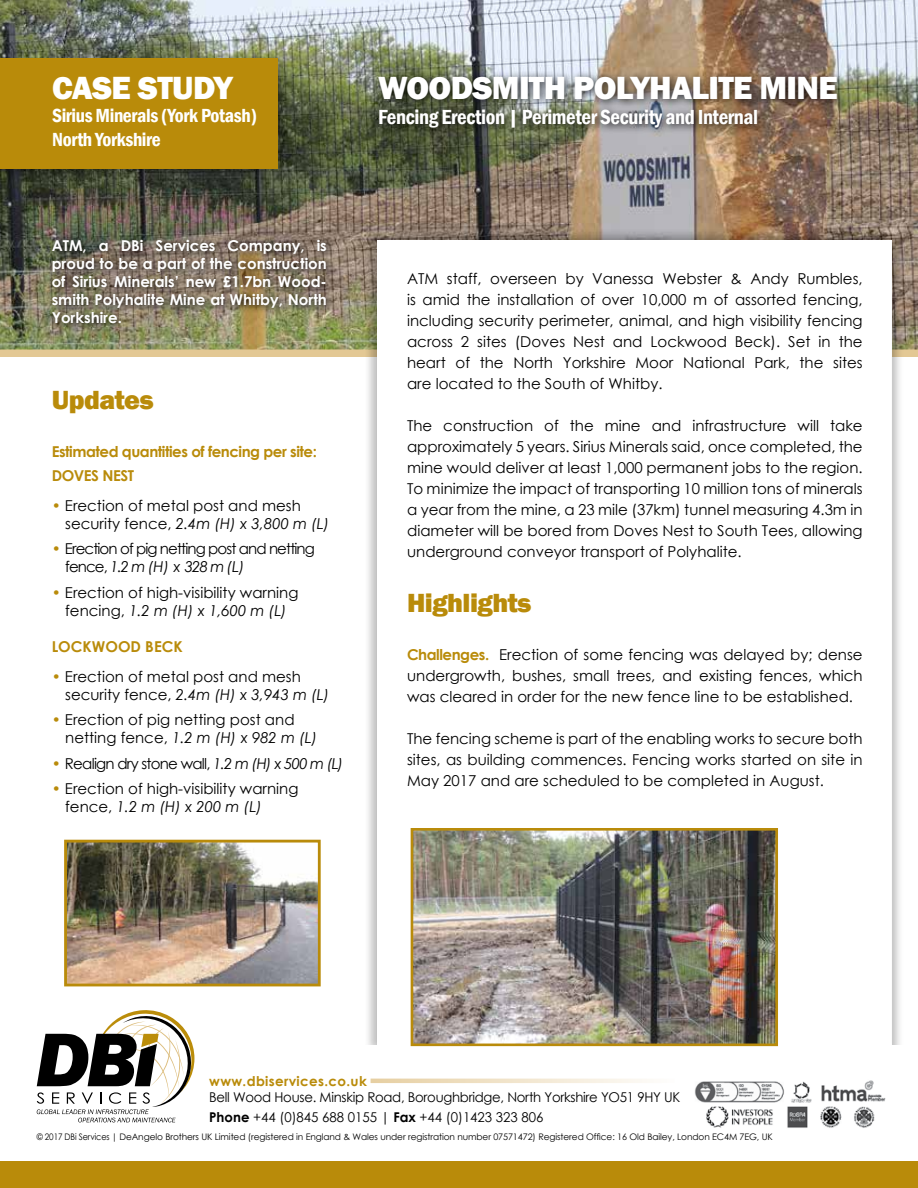
<style>
.page{position:relative;width:918px;height:1188px;background:#fff}
.page>*{position:absolute;margin:0;border:0;box-sizing:border-box;transform-origin:0 0}
.t1{font:800 33px "Franklin Gothic";letter-spacing:-.02em;color:#fff}
.t2{font:800 27px "Franklin Gothic";letter-spacing:-.02em;color:#b98b0a}
.t3{font:600 condensed 21px "Franklin Gothic";letter-spacing:-.02em;color:#fff}
.t4{font:600 condensed 19.5px/24px "Franklin Gothic";letter-spacing:-.02em;color:#fff}
.t5{font:15px/21px "Century Gothic";color:#000;text-align:justify}
.t6{font:700 15px/18px "Century Gothic";color:#fff;text-align:justify}
.t7{font:15px/18px "Century Gothic";letter-spacing:-.06em;color:#000}
.t8{font:700 15px/24px "Century Gothic";letter-spacing:-.03em;color:#b98b0a}
.t9{font:15px "Century Gothic";letter-spacing:-.05em;color:#000}
.t10{font:700 15px "Century Gothic";color:#b98b0a}
.t11{font:13.5px/19.5px "Century Gothic";letter-spacing:-.02em;color:#000}
.t12{font:700 13.5px "Century Gothic";letter-spacing:.025em;color:#b98b0a}
.t13{font:9px "Century Gothic";letter-spacing:-.01em;color:#000;scale:.9 1}
.s1{color:#b98b0a}
.s2{font-style:italic}
.s3{font-weight:700;color:#b98b0a}
.s4{font-weight:700}
</style>
<div class="page">
<svg style="left:371px;top:1079px;width:276px;height:4px"></svg>
<img style="left:0;top:0;width:918px;height:350px">
<div style="left:0;top:350px;width:918px;height:7px;background:#e3c894"></div>
<div style="left:375px;top:237px;width:529px;height:827px;background:#000;opacity:.24"></div>
<div style="left:364px;top:228px;width:529px;height:827px;background:#000;opacity:.24"></div>
<div style="left:377px;top:240px;width:514px;height:811px;background:#fff"></div>
<div style="left:364px;top:1045px;width:540px;height:19px;background:#fff"></div>
<img style="left:415px;top:832px;width:359px;height:210px">
<div style="left:411px;top:828px;width:367px;height:218px;border:3px solid #b98b0a"></div>
<div style="left:373px;top:70px;width:473px;height:68px;background:#000;opacity:.75"></div>
<svg style="left:37px;top:1010px;width:157px;height:112px"></svg>
<img style="left:68px;top:844px;width:249px;height:138px">
<div style="left:64px;top:840px;width:257px;height:146px;border:3px solid #b98b0a"></div>
<div style="left:0;top:1161px;width:918px;height:27px;background:#b98b0a"></div>
<div style="left:47px;top:234px;width:288px;height:99px;background:#000;opacity:.95"></div>
<div style="left:0;top:55px;width:291px;height:126px;background:#000;opacity:.34"></div>
<div style="left:0;top:58px;width:278px;height:111px;background:#b98b0a"></div>
<img style="left:695px;top:1081px;width:89px;height:22px">
<img style="left:791px;top:1081px;width:21px;height:22px">
<img style="left:821px;top:1080px;width:65px;height:22px">
<img style="left:706px;top:1106px;width:169px;height:22px">
<h1 class="t1" style="left:52px;top:66px;width:182px">CASE STUDY</h1>
<h3 class="t4" style="left:52px;top:103px;width:206px">Sirius Minerals (York Potash)<br>North Yorkshire</h3>
<h1 class="t1" style="left:378px;top:66px;width:461px">WOODSMITH POLYHALITE MINE</h1>
<h3 class="t3" style="left:378px;top:103px;width:382px">Fencing Erection | Perimeter Security and Internal</h3>
<p class="t6" style="left:52px;top:236px;width:277px">ATM, a DBi Services Company, is proud to be a part of the construction of Sirius Minerals’ new £1.7bn Wood&shy;smith Polyhalite Mine at Whitby, North Yorkshire.</p>
<h2 class="t2" style="left:52px;top:382px;width:104px">Updates</h2>
<p class="t8" style="left:52px;top:439px;width:267px">Estimated quantities of fencing per site:<br>DOVES NEST</p>
<p class="t5" style="left:65px;top:496px;width:266px;line-height:18px;text-indent:-14px"><span class="s1">•</span> Erection of metal post and mesh security fence, <span class="s2">2.4m (H) x 3,800 m (L)</span></p>
<p class="t7" style="left:65px;top:540px;width:251px;text-indent:-14px"><span class="s1">•</span> Erection of pig netting post and netting fence, <span class="s2">1.2 m (H) x 328 m (L)</span></p>
<p class="t5" style="left:52px;top:583px;width:248px;line-height:18px;text-align:center"><span class="s1">•</span> Erection of high-visibility warning fencing, <span class="s2">1.2 m (H) x 1,600 m (L)</span></p>
<p class="t10" style="left:52px;top:635px;width:133px">LOCKWOOD BECK</p>
<p class="t5" style="left:65px;top:667px;width:266px;line-height:18px;text-indent:-14px"><span class="s1">•</span> Erection of metal post and mesh security fence, <span class="s2">2.4m (H) x 3,943 m (L)</span></p>
<p class="t5" style="left:65px;top:711px;width:254px;line-height:18px;text-indent:-14px"><span class="s1">•</span> Erection of pig netting post and netting fence, <span class="s2">1.2 m (H) x 982 m (L)</span></p>
<p class="t9" style="left:52px;top:753px;width:293px"><span class="s1">•</span> Realign dry stone wall, <span class="s2">1.2 m (H) x 500 m (L)</span></p>
<p class="t5" style="left:65px;top:780px;width:235px;line-height:18px;text-indent:-14px"><span class="s1">•</span> Erection of high-visibility warning fence, <span class="s2">1.2 m (H) x 200 m (L)</span></p>
<p class="t5" style="left:407px;top:268px;width:457px">ATM staff, overseen by Vanessa Webster &amp; Andy Rumbles, is amid the installation of over 10,000 m of assorted fencing, including security perimeter, animal, and high visibility fencing across 2 sites (Doves Nest and Lockwood Beck). Set in the heart of the North Yorkshire Moor National Park, the sites are located to the South of Whitby.</p>
<p class="t5" style="left:407px;top:415px;width:457px">The construction of the mine and infrastructure will take approximately 5 years. Sirius Minerals said, once completed, the mine would deliver at least 1,000 permanent jobs to the region.<br>To minimize the impact of transporting 10 million tons of minerals a year from the mine, a 23 mile (37km) tunnel measuring 4.3m in diameter will be bored from Doves Nest to South Tees, allowing underground conveyor transport of Polyhalite.</p>
<h2 class="t2" style="left:407px;top:586px;width:126px">Highlights</h2>
<p class="t5" style="left:407px;top:644px;width:457px"><span class="s3">Challenges.</span> Erection of some fencing was delayed by; dense undergrowth, bushes, small trees, and existing fences, which was cleared in order for the new fence line to be established.</p>
<p class="t5" style="left:407px;top:728px;width:457px">The fencing scheme is part of the enabling works to secure both sites, as building commences. Fencing works started on site in May 2017 and are scheduled to be completed in August.</p>
<p class="t12" style="left:209px;top:1071px;width:159px">www.dbiservices.co.uk</p>
<p class="t11" style="left:209px;top:1088px;width:473px">Bell Wood House. Minskip Road, Boroughbridge, North Yorkshire YO51 9HY UK<br><span class="s4">Phone</span> +44 (0)845 688 0155 | <span class="s4">Fax</span> +44 (0)1423 323 806</p>
<p class="t13" style="left:37px;top:1130px;width:819px">© 2017 DBi Services | DeAngelo Brothers UK Limited (registered in England &amp; Wales under registration number 07571472) Registered Office: 16 Old Bailey, London EC4M 7EG, UK</p>
</div>
